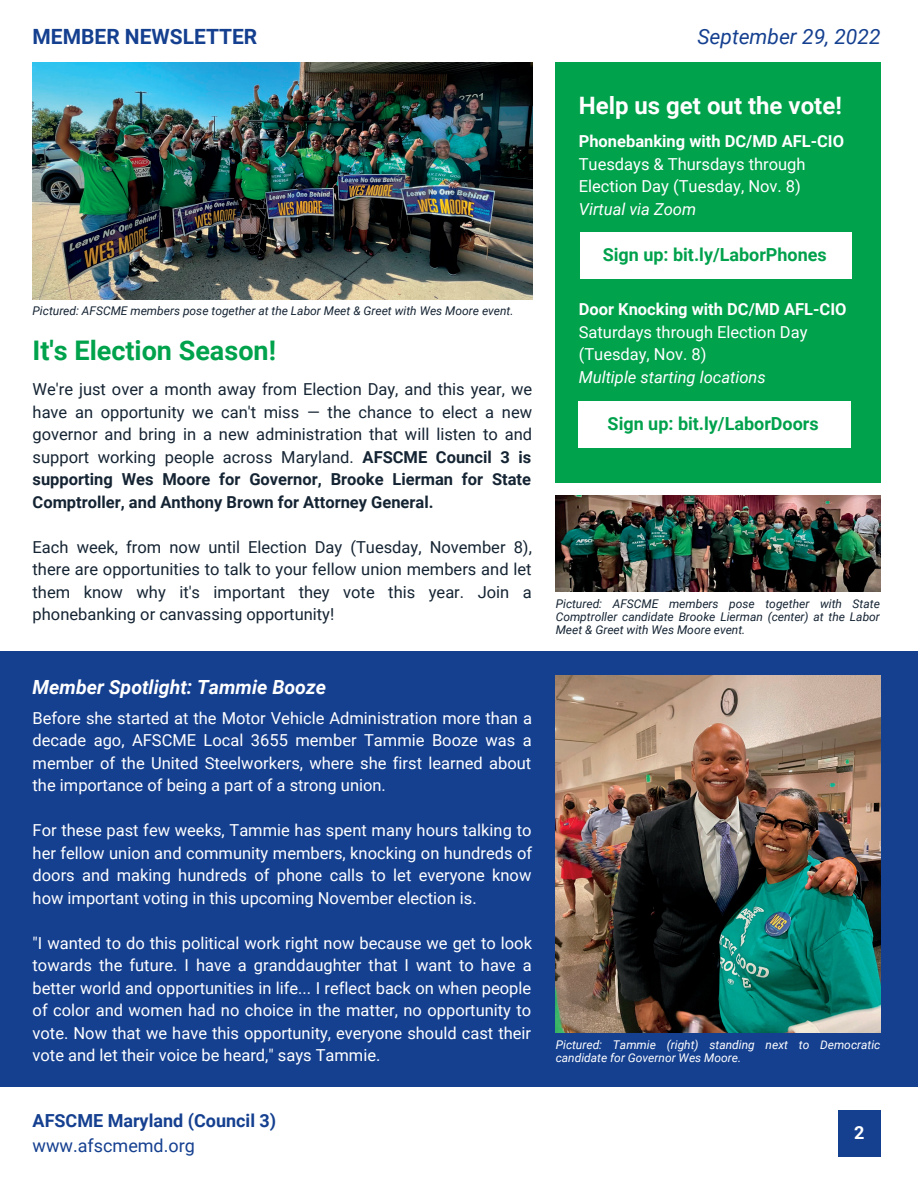
<style>
.page{position:relative;width:918px;height:1188px;background:#fff}
.page>*{position:absolute;margin:0;border:0;box-sizing:border-box;transform-origin:0 0}
.t1{font:700 27px "Roboto";color:#00a24c}
.t2{font:700 24px "Roboto";color:#fff}
.t3{font:700 21px "Roboto";color:#154090}
.t4{font:italic 21px "Roboto";color:#154090}
.t5{font:italic 700 19.5px "Roboto";color:#fff}
.t6{font:700 18px "Roboto";color:#00a14c}
.t7{font:700 18px "Roboto";color:#154090}
.t8{font:18px "Roboto";color:#154090}
.t9{font:700 18px "Roboto";color:#fff}
.t10{font:16.5px/22.5px "Roboto";color:#fff;text-align:justify}
.t11{font:16.5px/22.5px "Roboto";color:#152433;text-align:justify}
.t12{font:700 16.5px "Roboto";color:#fff}
.t13{font:italic 16.5px "Roboto";color:#fff}
.t14{font:italic 12px/13px "Roboto";color:#152433;text-align:justify}
.t15{font:italic 12px/13px "Roboto";color:#fff}
.s1{font-weight:700}
</style>
<div class="page">
<div style="left:838px;top:1111px;width:43px;height:46px;background:#154090"></div>
<img style="left:33px;top:62px;width:499px;height:238px">
<div style="left:556px;top:62px;width:325px;height:421px;background:#00a24c"></div>
<div style="left:580px;top:232px;width:271px;height:46px;background:#fff"></div>
<div style="left:579px;top:402px;width:272px;height:46px;background:#fff"></div>
<img style="left:556px;top:496px;width:325px;height:95px">
<div style="left:0;top:651px;width:918px;height:436px;background:#154090"></div>
<img style="left:556px;top:676px;width:325px;height:356px">
<p class="t3" style="left:33px;top:24px;width:226px">MEMBER NEWSLETTER</p>
<p class="t4" style="left:697px;top:24px;width:185px">September 29, 2022</p>
<p class="t14" style="left:33px;top:304px;width:483px">Pictured: AFSCME members pose together at the Labor Meet &amp; Greet with Wes Moore event.</p>
<h1 class="t1" style="left:33px;top:335px;width:245px">It's Election Season!</h1>
<p class="t11" style="left:33px;top:378px;width:501px">We're just over a month away from Election Day, and this year, we have an opportunity we can't miss — the chance to elect a new governor and bring in a new administration that will listen to and support working people across Maryland. <span class="s1">AFSCME Council 3 is supporting Wes Moore for Governor, Brooke Lierman for State Comptroller, and Anthony Brown for Attorney General.</span></p>
<p class="t11" style="left:33px;top:536px;width:501px">Each week, from now until Election Day (Tuesday, November 8), there are opportunities to talk to your fellow union members and let them know why it's important they vote this year. Join a phonebanking or canvassing opportunity!</p>
<p class="t5" style="left:33px;top:676px;width:295px">Member Spotlight: Tammie Booze</p>
<p class="t10" style="left:33px;top:707px;width:501px">Before she started at the Motor Vehicle Administration more than a decade ago, AFSCME Local 3655 member Tammie Booze was a member of the United Steelworkers, where she first learned about the importance of being a part of a strong union.</p>
<p class="t10" style="left:33px;top:819px;width:501px">For these past few weeks, Tammie has spent many hours talking to her fellow union and community members, knocking on hundreds of doors and making hundreds of phone calls to let everyone know how important voting in this upcoming November election is.</p>
<p class="t10" style="left:33px;top:932px;width:501px">"I wanted to do this political work right now because we get to look towards the future. I have a granddaughter that I want to have a better world and opportunities in life... I reflect back on when people of color and women had no choice in the matter, no opportunity to vote. Now that we have this opportunity, everyone should cast their vote and let their voice be heard," says Tammie.</p>
<p class="t7" style="left:33px;top:1110px;width:245px">AFSCME Maryland (Council 3)</p>
<p class="t8" style="left:33px;top:1135px;width:164px">www.afscmemd.org</p>
<h2 class="t2" style="left:579px;top:92px;width:265px">Help us get out the vote!</h2>
<p class="t12" style="left:579px;top:132px;width:267px">Phonebanking with DC/MD AFL-CIO</p>
<p class="t10" style="left:579px;top:153px;width:228px">Tuesdays &amp; Thursdays through<br>Election Day (Tuesday, Nov. 8)</p>
<p class="t13" style="left:579px;top:200px;width:119px">Virtual via Zoom</p>
<p class="t6" style="left:603px;top:244px;width:226px">Sign up: bit.ly/LaborPhones</p>
<p class="t12" style="left:579px;top:300px;width:269px">Door Knocking with DC/MD AFL-CIO</p>
<p class="t10" style="left:579px;top:321px;width:230px">Saturdays through Election Day (Tuesday, Nov. 8)</p>
<p class="t13" style="left:579px;top:367px;width:189px">Multiple starting locations</p>
<p class="t6" style="left:608px;top:414px;width:213px">Sign up: bit.ly/LaborDoors</p>
<p class="t14" style="left:556px;top:597px;width:326px">Pictured: AFSCME members pose together with State Comptroller candidate Brooke Lierman (center) at the Labor Meet &amp; Greet with Wes Moore event.</p>
<p class="t15" style="left:556px;top:1038px;width:326px">Pictured: Tammie (right) standing next to Democratic candidate for Governor Wes Moore.</p>
<p class="t9" style="left:854px;top:1122px;width:12px">2</p>
</div>
